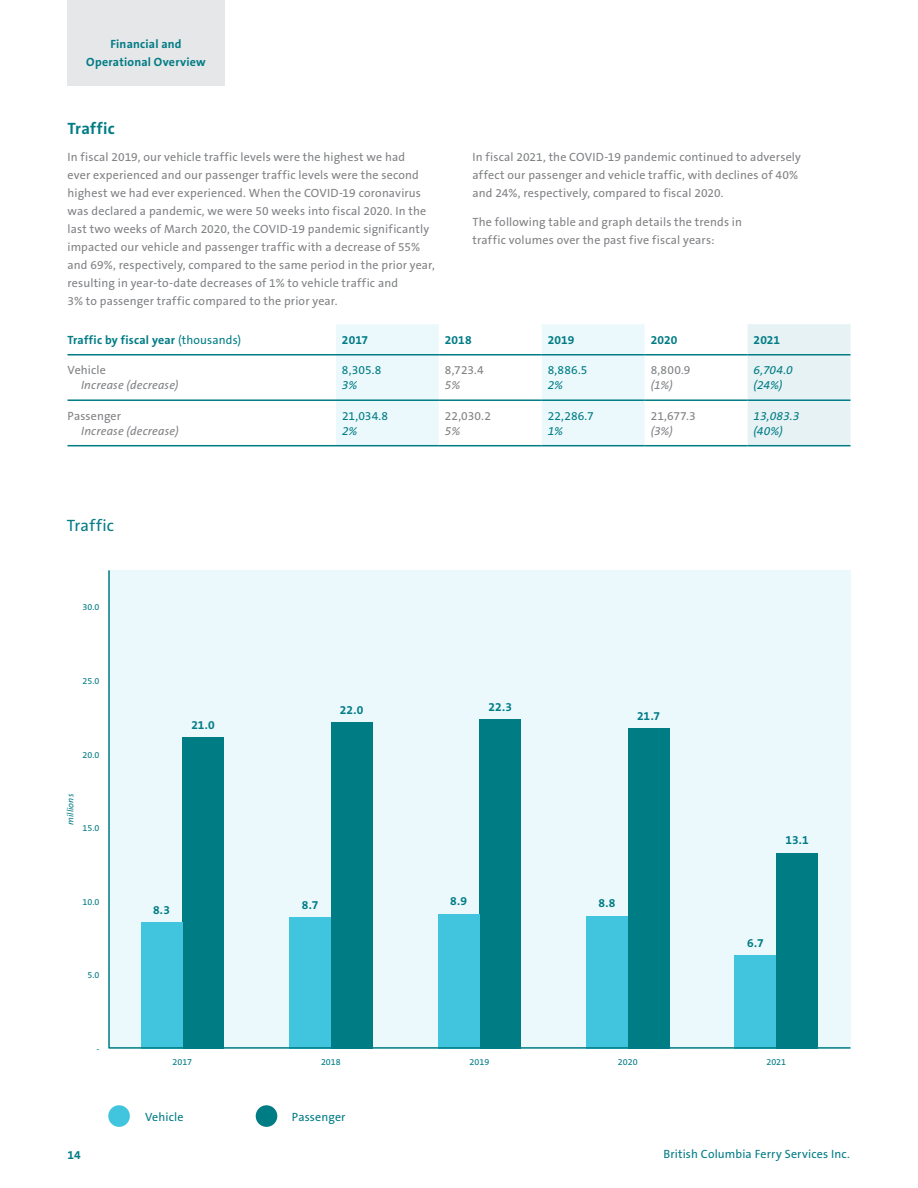
<style>
.page{position:relative;width:918px;height:1188px;background:#fff}
.page>*{position:absolute;margin:0;border:0;box-sizing:border-box;transform-origin:0 0}
.t1{font:700 16.5px "The Sans B W7";letter-spacing:.015em;color:#007c85}
.t2{font:16.5px "The Sans B W5 Plain";letter-spacing:.015em;color:#007c85}
.t3{font:12px/18px "The Sans B W5 Plain";letter-spacing:.015em;color:#808285}
.t4{font:700 12px/18px "The Sans B W7";letter-spacing:.015em;color:#007c85;text-align:center}
.t5{font:12px "The Sans B W5 Plain";letter-spacing:.015em;color:#007c85}
.t6{font:italic 12px "The Sans B W5 Plain";letter-spacing:.015em;color:#808285}
.t7{font:italic 12px/15px "The Sans B W5 Plain";letter-spacing:-.005em;color:#007c85}
.t8{font:9px "The Sans B W5 Plain";color:#007c85}
.t9{font:italic 9px "The Sans B W5 Plain";letter-spacing:.005em;color:#007c85}
.s1{font-family:"The Sans B W5 Plain";font-weight:400}
</style>
<div class="page">
<div style="left:108px;top:1105px;width:22px;height:22px;background:#41c4dd;border-radius:50%"></div>
<svg style="left:336px;top:324px;width:309px;height:121px"></svg>
<div style="left:748px;top:324px;width:102px;height:121px;background:#e6f2f3"></div>
<hr style="left:68px;top:354px;width:268px;height:2px;background:#007c85">
<hr style="left:68px;top:399px;width:268px;height:2px;background:#007c85">
<hr style="left:68px;top:445px;width:268px;height:1px;background:#007c85">
<hr style="left:336px;top:354px;width:103px;height:2px;background:#007c85">
<hr style="left:336px;top:399px;width:103px;height:2px;background:#007c85">
<hr style="left:336px;top:445px;width:103px;height:1px;background:#007c85">
<hr style="left:439px;top:354px;width:103px;height:2px;background:#007c85">
<hr style="left:439px;top:399px;width:103px;height:2px;background:#007c85">
<hr style="left:439px;top:445px;width:103px;height:1px;background:#007c85">
<hr style="left:542px;top:354px;width:103px;height:2px;background:#007c85">
<hr style="left:542px;top:399px;width:103px;height:2px;background:#007c85">
<hr style="left:542px;top:445px;width:103px;height:1px;background:#007c85">
<hr style="left:645px;top:354px;width:103px;height:2px;background:#007c85">
<hr style="left:748px;top:354px;width:103px;height:2px;background:#007c85">
<hr style="left:645px;top:399px;width:103px;height:2px;background:#007c85">
<hr style="left:748px;top:399px;width:103px;height:2px;background:#007c85">
<hr style="left:645px;top:445px;width:103px;height:1px;background:#007c85">
<hr style="left:748px;top:445px;width:103px;height:1px;background:#007c85">
<svg style="left:108px;top:570px;width:743px;height:479px;background:#b5dee4"></svg>
<div style="left:256px;top:1105px;width:21px;height:22px;background:#007c85;border-radius:50%"></div>
<div style="left:68px;top:0;width:157px;height:86px;background:#e6e7e8"></div>
<p class="t4" style="left:86px;top:35px;width:121px">Financial and<br>Operational Overview</p>
<h1 class="t1" style="left:68px;top:118px;width:49px">Traffic</h1>
<p class="t3" style="left:68px;top:148px;width:369px">In fiscal 2019, our vehicle traffic levels were the highest we had<br>ever experienced and our passenger traffic levels were the second highest we had ever experienced. When the COVID-19 coronavirus was declared a pandemic, we were 50 weeks into fiscal 2020. In the last two weeks of March 2020, the COVID-19 pandemic significantly impacted our vehicle and passenger traffic with a decrease of 55% and 69%, respectively, compared to the same period in the prior year, resulting in year-to-date decreases of 1% to vehicle traffic and<br>3% to passenger traffic compared to the prior year.</p>
<p class="t3" style="left:472px;top:148px;width:330px">In fiscal 2021, the COVID-19 pandemic continued to adversely affect our passenger and vehicle traffic, with declines of 40% and 24%, respectively, compared to fiscal 2020.</p>
<p class="t3" style="left:472px;top:213px;width:271px">The following table and graph details the trends in traffic volumes over the past five fiscal years:</p>
<p class="t4" style="left:68px;top:331px;width:175px">Traffic by fiscal year <span class="s1">(thousands)</span></p>
<p class="t4" style="left:342px;top:331px;width:28px">2017</p>
<p class="t4" style="left:445px;top:331px;width:28px">2018</p>
<p class="t4" style="left:548px;top:331px;width:28px">2019</p>
<p class="t4" style="left:651px;top:331px;width:28px">2020</p>
<p class="t4" style="left:754px;top:331px;width:28px">2021</p>
<p class="t3" style="left:68px;top:361px;width:40px">Vehicle</p>
<p class="t6" style="left:81px;top:378px;width:99px">Increase (decrease)</p>
<p class="t5" style="left:342px;top:363px;width:41px">8,305.8</p>
<p class="t7" style="left:342px;top:378px;width:17px">3%</p>
<p class="t3" style="left:445px;top:361px;width:40px">8,723.4</p>
<p class="t6" style="left:445px;top:378px;width:17px">5%</p>
<p class="t5" style="left:548px;top:363px;width:41px">8,886.5</p>
<p class="t7" style="left:548px;top:378px;width:17px">2%</p>
<p class="t3" style="left:651px;top:361px;width:41px">8,800.9</p>
<p class="t6" style="left:651px;top:378px;width:23px">(1%)</p>
<p class="t7" style="left:754px;top:363px;width:41px">6,704.0 (24%)</p>
<p class="t3" style="left:68px;top:407px;width:55px">Passenger</p>
<p class="t6" style="left:81px;top:424px;width:99px">Increase (decrease)</p>
<h1 class="t2" style="left:67px;top:515px;width:49px">Traffic</h1>
<p class="t8" style="left:82px;top:602px;width:19px">30.0</p>
<p class="t8" style="left:83px;top:675px;width:19px">25.0</p>
<p class="t8" style="left:82px;top:749px;width:19px">20.0</p>
<p class="t9" style="left:65px;top:825px;width:33px;rotate:-90deg">millions</p>
<p class="t8" style="left:82px;top:822px;width:19px">15.0</p>
<p class="t8" style="left:82px;top:896px;width:19px">10.0</p>
<p class="t8" style="left:87px;top:970px;width:14px">5.0</p>
<p class="t8" style="left:97px;top:1043px;width:4px">-</p>
<p class="t4" style="left:191px;top:716px;width:25px">21.0</p>
<p class="t4" style="left:153px;top:901px;width:18px">8.3</p>
<p class="t8" style="left:173px;top:1057px;width:21px">2017</p>
<p class="t5" style="left:145px;top:1109px;width:40px">Vehicle</p>
<p class="t5" style="left:342px;top:408px;width:48px">21,034.8</p>
<p class="t7" style="left:342px;top:424px;width:17px">2%</p>
<p class="t3" style="left:445px;top:407px;width:48px">22,030.2</p>
<p class="t6" style="left:445px;top:424px;width:17px">5%</p>
<p class="t5" style="left:548px;top:408px;width:47px">22,286.7</p>
<p class="t7" style="left:548px;top:424px;width:17px">1%</p>
<p class="t3" style="left:651px;top:407px;width:46px">21,677.3</p>
<p class="t6" style="left:651px;top:424px;width:24px">(3%)</p>
<p class="t7" style="left:754px;top:409px;width:47px">13,083.3 (40%)</p>
<p class="t4" style="left:340px;top:701px;width:25px">22.0</p>
<p class="t4" style="left:488px;top:698px;width:25px">22.3</p>
<p class="t4" style="left:637px;top:707px;width:25px">21.7</p>
<p class="t4" style="left:302px;top:896px;width:18px">8.7</p>
<p class="t4" style="left:450px;top:892px;width:18px">8.9</p>
<p class="t4" style="left:599px;top:894px;width:18px">8.8</p>
<p class="t4" style="left:785px;top:831px;width:25px">13.1</p>
<p class="t4" style="left:747px;top:934px;width:18px">6.7</p>
<p class="t8" style="left:321px;top:1057px;width:21px">2018</p>
<p class="t8" style="left:470px;top:1057px;width:21px">2019</p>
<p class="t8" style="left:618px;top:1057px;width:21px">2020</p>
<p class="t8" style="left:766px;top:1057px;width:21px">2021</p>
<p class="t5" style="left:292px;top:1109px;width:55px">Passenger</p>
<p class="t4" style="left:68px;top:1146px;width:15px">14</p>
<p class="t5" style="left:663px;top:1146px;width:188px">British Columbia Ferry Services Inc.</p>
</div>
